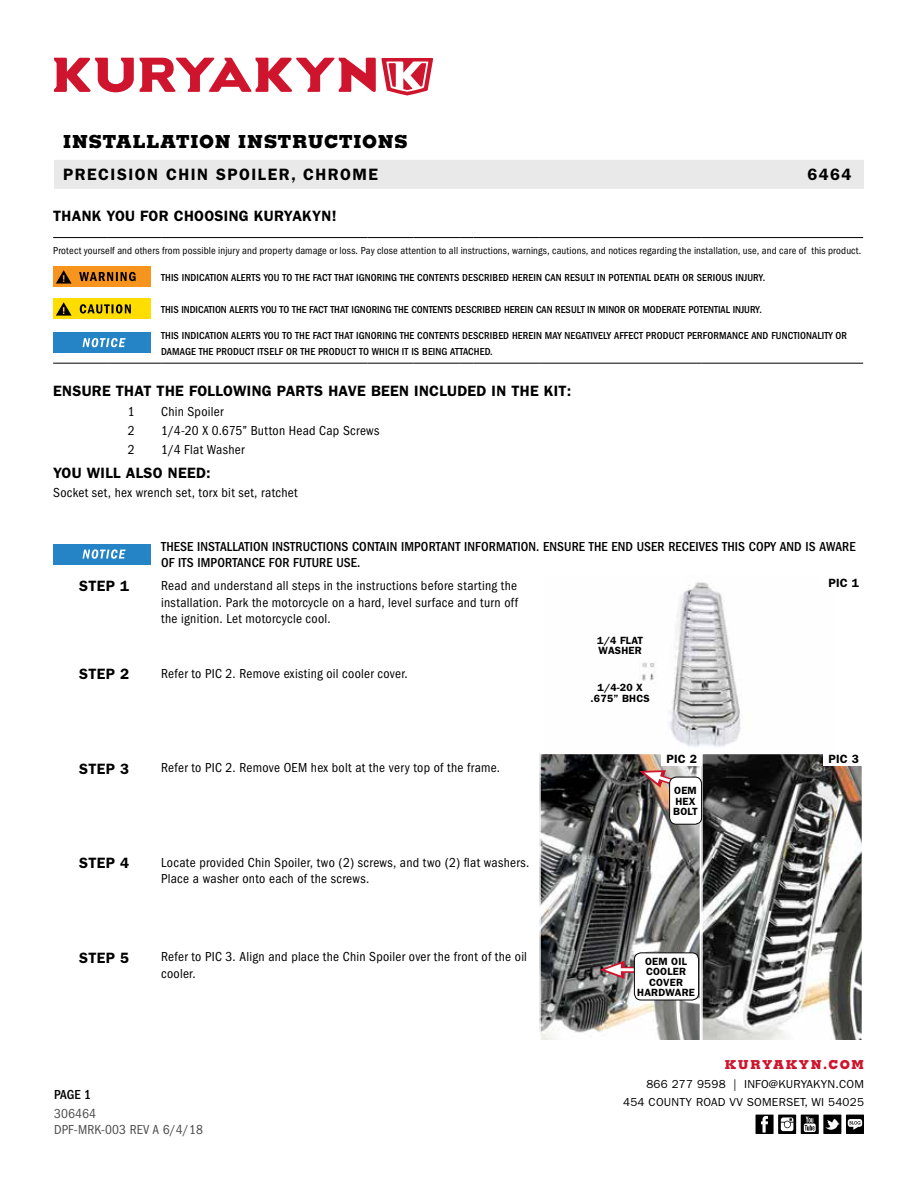
<style>
.page{position:relative;width:918px;height:1188px;background:#fff}
.page>*{position:absolute;margin:0;border:0;box-sizing:border-box;transform-origin:0 0}
.t1{font:800 18px "Memphis";letter-spacing:.04em;color:#000}
.t2{font:600 16.5px "Franklin Gothic";letter-spacing:.09em;color:#000}
.t3{font:600 15px "Franklin Gothic";letter-spacing:.02em;color:#000}
.t4{font:condensed 13.5px/16.5px "Franklin Gothic";letter-spacing:.02em;color:#000}
.t5{font:500 condensed 13.5px/15.8px "Franklin Gothic";letter-spacing:.01em;color:#000}
.t6{font:condensed 13.5px/15.8px "Franklin Gothic";letter-spacing:.01em;color:#4d4d4f}
.t7{font:800 12.3px "Memphis";letter-spacing:.12em;color:#ce152d}
.t8{font:600 12px "Franklin Gothic";letter-spacing:.02em;color:#000}
.t9{font:11.7px/18px "Franklin Gothic";letter-spacing:.02em;color:#000;text-align:right}
.t10{font:500 condensed 10.5px/15.8px "Franklin Gothic";letter-spacing:.01em;color:#000}
.t11{font:condensed 10.5px "Franklin Gothic";letter-spacing:.015em;color:#000}
.t12{font:600 10.5px/10.5px "Franklin Gothic";letter-spacing:.02em;color:#000}
</style>
<div class="page">
<svg style="left:54px;top:58px;width:379px;height:38px"></svg>
<div style="left:54px;top:160px;width:810px;height:29px;background:#e9e9ea"></div>
<div style="left:846px;top:1115px;width:18px;height:19px;background:#000"></div>
<svg style="left:848px;top:1119px;width:14px;height:11px"></svg>
<svg style="left:778px;top:1115px;width:18px;height:19px"></svg>
<svg style="left:781px;top:1117px;width:12px;height:14px"></svg>
<div style="left:756px;top:1115px;width:18px;height:19px;background:#000"></div>
<svg style="left:761px;top:1116px;width:7px;height:17px"></svg>
<svg style="left:801px;top:1115px;width:18px;height:19px"></svg>
<svg style="left:804px;top:1117px;width:12px;height:15px"></svg>
<div style="left:823px;top:1115px;width:18px;height:19px;background:#000"></div>
<svg style="left:825px;top:1119px;width:15px;height:11px"></svg>
<hr style="left:53px;top:237px;width:54px;height:1px;background:#000">
<hr style="left:107px;top:237px;width:54px;height:1px;background:#000">
<hr style="left:161px;top:237px;width:207px;height:1px;background:#000">
<hr style="left:368px;top:237px;width:45px;height:1px;background:#000">
<hr style="left:413px;top:237px;width:46px;height:1px;background:#000">
<svg style="left:459px;top:237px;width:14px;height:1px"></svg>
<hr style="left:473px;top:237px;width:66px;height:1px;background:#000">
<hr style="left:539px;top:237px;width:162px;height:1px;background:#000">
<hr style="left:701px;top:237px;width:162px;height:1px;background:#000">
<hr style="left:53px;top:363px;width:54px;height:1px;background:#000">
<hr style="left:107px;top:363px;width:54px;height:1px;background:#000">
<hr style="left:161px;top:363px;width:207px;height:1px;background:#000">
<hr style="left:368px;top:363px;width:45px;height:1px;background:#000">
<hr style="left:413px;top:363px;width:46px;height:1px;background:#000">
<svg style="left:459px;top:363px;width:14px;height:1px"></svg>
<hr style="left:473px;top:363px;width:66px;height:1px;background:#000">
<hr style="left:539px;top:363px;width:162px;height:1px;background:#000">
<hr style="left:701px;top:363px;width:162px;height:1px;background:#000">
<div style="left:53px;top:267px;width:97px;height:20px;background:#f7941e"></div>
<svg style="left:79px;top:272px;width:57px;height:9px"></svg>
<svg style="left:56px;top:270px;width:16px;height:14px"></svg>
<div style="left:53px;top:299px;width:97px;height:20px;background:#fd0"></div>
<svg style="left:56px;top:302px;width:16px;height:14px"></svg>
<svg style="left:80px;top:304px;width:51px;height:10px"></svg>
<div style="left:53px;top:333px;width:97px;height:20px;background:#2484c6"></div>
<svg style="left:83px;top:338px;width:43px;height:9px"></svg>
<div style="left:53px;top:544px;width:97px;height:20px;background:#2484c6"></div>
<svg style="left:83px;top:549px;width:43px;height:10px"></svg>
<img style="left:642px;top:582px;width:101px;height:165px">
<img style="left:542px;top:756px;width:156px;height:282px">
<div style="left:539px;top:753px;width:162px;height:288px;border:2px solid #fff"></div>
<img style="left:704px;top:756px;width:156px;height:282px">
<div style="left:701px;top:753px;width:162px;height:288px;border:2px solid #fff"></div>
<div style="left:662px;top:752px;width:40px;height:14px;background:#fff"></div>
<div style="left:824px;top:752px;width:40px;height:14px;background:#fff"></div>
<svg style="left:639px;top:768px;width:49px;height:24px"></svg>
<svg style="left:625px;top:967px;width:9px;height:6px"></svg>
<hr style="left:615px;top:968px;width:28px;height:3px;background:#fff">
<svg style="left:599px;top:961px;width:26px;height:18px"></svg>
<div style="left:670px;top:777px;width:32px;height:47px;background:#fff;border-radius:7px"></div>
<div style="left:669px;top:777px;width:33px;height:47px;border:1px solid #000;border-radius:7px"></div>
<div style="left:634px;top:953px;width:65px;height:47px;background:#fff;border-radius:7px"></div>
<div style="left:634px;top:953px;width:65px;height:47px;border:1px solid #000;border-radius:7px"></div>
<h1 class="t1" style="left:63px;top:130px;width:346px">INSTALLATION INSTRUCTIONS</h1>
<p class="t2" style="left:63px;top:165px;width:316px">PRECISION CHIN SPOILER, CHROME</p>
<p class="t2" style="left:807px;top:165px;width:46px">6464</p>
<p class="t3" style="left:53px;top:207px;width:285px">THANK YOU FOR CHOOSING KURYAKYN!</p>
<p class="t11" style="left:53px;top:245px;width:810px">Protect yourself and others from possible injury and property damage or loss. Pay close attention to all instructions, warnings, cautions, and notices regarding the installation, use, and care of this product.</p>
<p class="t10" style="left:161px;top:270px;width:606px">THIS INDICATION ALERTS YOU TO THE FACT THAT IGNORING THE CONTENTS DESCRIBED HEREIN CAN RESULT IN POTENTIAL DEATH OR SERIOUS INJURY.</p>
<p class="t10" style="left:161px;top:302px;width:602px">THIS INDICATION ALERTS YOU TO THE FACT THAT IGNORING THE CONTENTS DESCRIBED HEREIN CAN RESULT IN MINOR OR MODERATE POTENTIAL INJURY.</p>
<p class="t10" style="left:161px;top:328px;width:687px">THIS INDICATION ALERTS YOU TO THE FACT THAT IGNORING THE CONTENTS DESCRIBED HEREIN MAY NEGATIVELY AFFECT PRODUCT PERFORMANCE AND FUNCTIONALITY OR<br>DAMAGE THE PRODUCT ITSELF OR THE PRODUCT TO WHICH IT IS BEING ATTACHED.</p>
<p class="t3" style="left:53px;top:382px;width:520px">ENSURE THAT THE FOLLOWING PARTS HAVE BEEN INCLUDED IN THE KIT:</p>
<p class="t4" style="left:128px;top:404px;width:8px">1</p>
<p class="t4" style="left:161px;top:404px;width:64px">Chin Spoiler</p>
<p class="t4" style="left:128px;top:423px;width:8px">2</p>
<p class="t4" style="left:161px;top:423px;width:220px">1/4-20 X 0.675” Button Head Cap Screws</p>
<p class="t4" style="left:128px;top:441px;width:8px">2</p>
<p class="t4" style="left:161px;top:441px;width:85px">1/4 Flat Washer</p>
<p class="t3" style="left:53px;top:464px;width:159px">YOU WILL ALSO NEED:</p>
<p class="t4" style="left:53px;top:484px;width:246px">Socket set, hex wrench set, torx bit set, ratchet</p>
<p class="t5" style="left:161px;top:539px;width:696px">THESE INSTALLATION INSTRUCTIONS CONTAIN IMPORTANT INFORMATION. ENSURE THE END USER RECEIVES THIS COPY AND IS AWARE<br>OF ITS IMPORTANCE FOR FUTURE USE.</p>
<p class="t3" style="left:79px;top:577px;width:52px">STEP 1</p>
<p class="t4" style="left:161px;top:578px;width:358px;text-align:justify">Read and understand all steps in the instructions before starting the installation. Park the motorcycle on a hard, level surface and turn off the ignition. Let motorcycle cool.</p>
<p class="t3" style="left:79px;top:665px;width:52px">STEP 2</p>
<p class="t4" style="left:161px;top:665px;width:248px">Refer to PIC 2. Remove existing oil cooler cover.</p>
<p class="t3" style="left:79px;top:760px;width:52px">STEP 3</p>
<p class="t4" style="left:161px;top:760px;width:340px">Refer to PIC 2. Remove OEM hex bolt at the very top of the frame.</p>
<p class="t3" style="left:79px;top:854px;width:52px">STEP 4</p>
<p class="t4" style="left:161px;top:854px;width:370px">Locate provided Chin Spoiler, two (2) screws, and two (2) flat washers.<br>Place a washer onto each of the screws.</p>
<p class="t3" style="left:79px;top:949px;width:52px">STEP 5</p>
<p class="t4" style="left:161px;top:949px;width:367px">Refer to PIC 3. Align and place the Chin Spoiler over the front of the oil cooler.</p>
<p class="t5" style="left:54px;top:1087px;width:39px">PAGE 1</p>
<p class="t6" style="left:54px;top:1106px;width:150px">306464<br>DPF-MRK-003 REV A 6/4/18</p>
<p class="t12" style="left:597px;top:635px;width:48px">1/4 FLAT<br>WASHER</p>
<p class="t12" style="left:591px;top:683px;width:61px;text-align:center">1/4-20 X .675” BHCS</p>
<p class="t8" style="left:828px;top:576px;width:32px">PIC 1</p>
<p class="t8" style="left:666px;top:752px;width:32px">PIC 2</p>
<p class="t8" style="left:828px;top:752px;width:32px">PIC 3</p>
<p class="t12" style="left:673px;top:785px;width:26px">OEM<br>HEX<br>BOLT</p>
<p class="t12" style="left:637px;top:956px;width:59px;text-align:center">OEM OIL<br>COOLER<br>COVER<br>HARDWARE</p>
<p class="t7" style="left:725px;top:1057px;width:141px">KURYAKYN.COM</p>
<p class="t9" style="left:623px;top:1076px;width:242px">866 277 9598 | INFO@KURYAKYN.COM<br>454 COUNTY ROAD VV SOMERSET, WI 54025</p>
</div>
